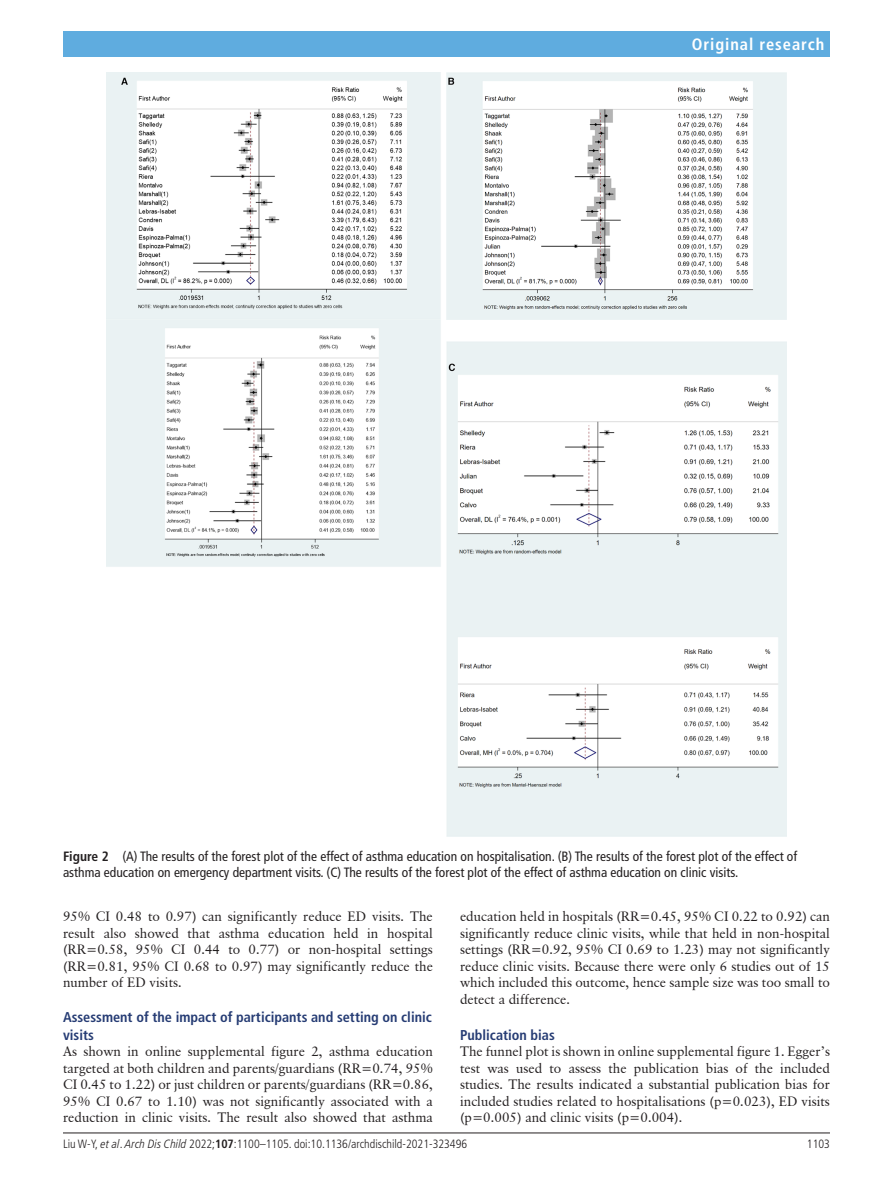
<style>
.page{position:relative;width:893px;height:1191px;background:#fff}
.page>*{position:absolute;margin:0;border:0;box-sizing:border-box;transform-origin:0 0}
.t1{font:700 condensed 16.5px "Frutiger LT Pro";letter-spacing:.055em;color:#fff}
.t2{font:700 condensed 14.25px/17.2px "Frutiger LT Pro";color:#263c74}
.t3{font:13.5px/16.5px "Classical Garamond BT";color:#231f20;text-align:justify}
.t4{font:condensed 13.5px/16.5px "Frutiger LT Pro";color:#231f20}
.t5{font:300 condensed 12px "Frutiger LT Pro";color:#231f20}
.s1{font-weight:700}
.s2{font-style:italic}
</style>
<div class="page">
<hr style="left:63px;top:1132px;width:767px;height:1px;background:#231f20">
<div style="left:63px;top:31px;width:767px;height:25px;background:#5facdf"></div>
<img style="left:106px;top:72px;width:681px;height:764px">
<p class="t1" style="left:692px;top:34px;width:134px">Original research</p>
<p class="t4" style="left:63px;top:848px;width:736px"><span class="s1">Figure 2</span> (A) The results of the forest plot of the effect of asthma education on hospitalisation. (B) The results of the forest plot of the effect of asthma education on emergency department visits. (C) The results of the forest plot of the effect of asthma education on clinic visits.</p>
<p class="t3" style="left:63px;top:908px;width:371px">95% CI 0.48 to 0.97) can significantly reduce ED visits. The result also showed that asthma education held in hospital (RR=0.58, 95% CI 0.44 to 0.77) or non-hospital settings (RR=0.81, 95% CI 0.68 to 0.97) may significantly reduce the number of ED visits.</p>
<p class="t2" style="left:63px;top:1008px;width:370px">Assessment of the impact of participants and setting on clinic visits</p>
<p class="t3" style="left:63px;top:1043px;width:371px">As shown in online supplemental figure 2, asthma education targeted at both children and parents/guardians (RR=0.74, 95% CI 0.45 to 1.22) or just children or parents/guardians (RR=0.86, 95% CI 0.67 to 1.10) was not significantly associated with a reduction in clinic visits. The result also showed that asthma</p>
<p class="t3" style="left:460px;top:908px;width:371px">education held in hospitals (RR=0.45, 95% CI 0.22 to 0.92) can significantly reduce clinic visits, while that held in non-hospital settings (RR=0.92, 95% CI 0.69 to 1.23) may not significantly reduce clinic visits. Because there were only 6 studies out of 15 which included this outcome, hence sample size was too small to detect a difference.</p>
<p class="t2" style="left:460px;top:1026px;width:96px">Publication bias</p>
<p class="t3" style="left:460px;top:1043px;width:371px">The funnel plot is shown in online supplemental figure 1. Egger’s test was used to assess the publication bias of the included studies. The results indicated a substantial publication bias for included studies related to hospitalisations (p=0.023), ED visits (p=0.005) and clinic visits (p=0.004).</p>
<p class="t5" style="left:63px;top:1136px;width:406px">Liu W-Y, <span class="s2">et al</span>. <span class="s2">Arch Dis Child</span> 2022;<span class="s1">107</span>:1100–1105. doi:10.1136/archdischild-2021-323496</p>
<p class="t5" style="left:807px;top:1136px;width:25px">1103</p>
</div>
